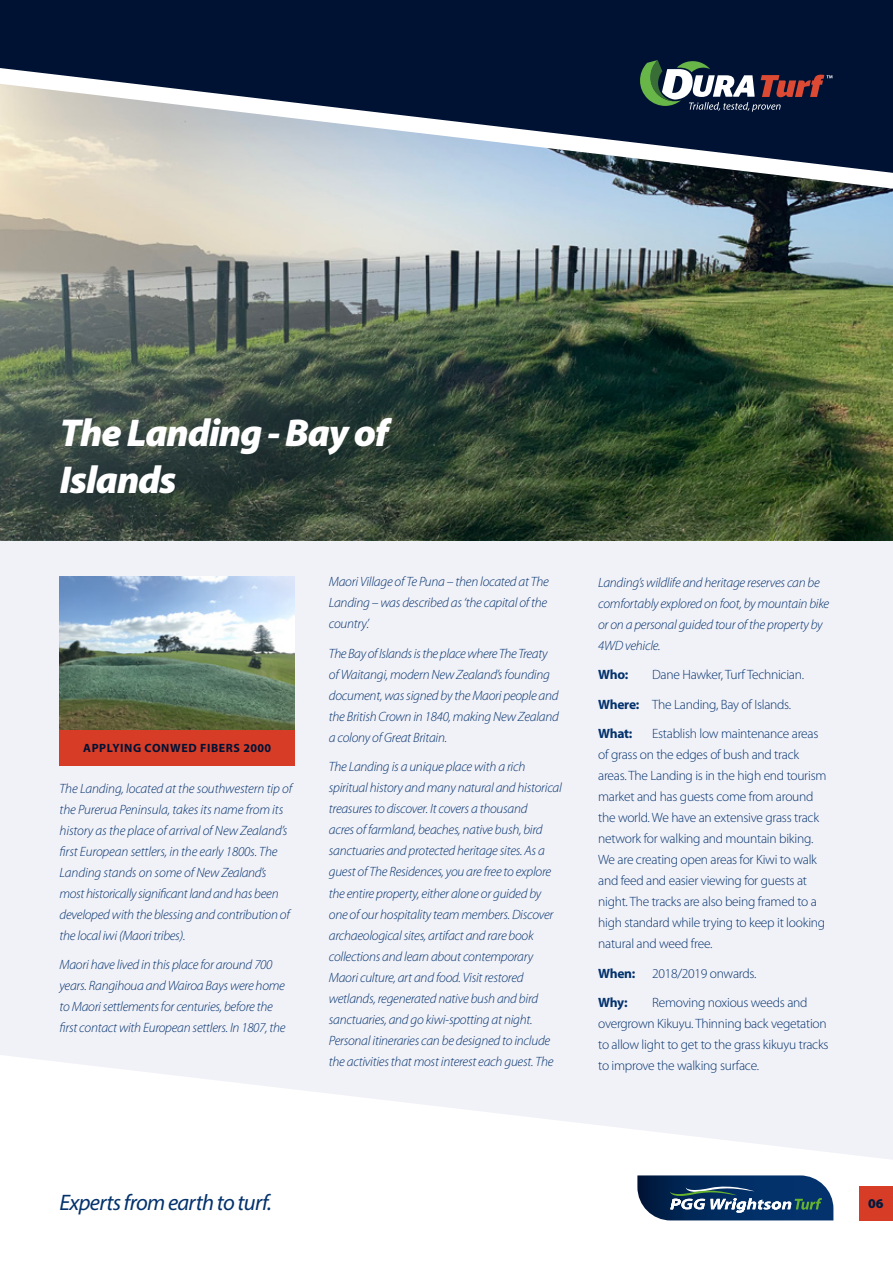
<style>
.page{position:relative;width:893px;height:1263px;background:#f1f1f8}
.page>*{position:absolute;margin:0;border:0;box-sizing:border-box;transform-origin:0 0}
.t1{font:italic 900 39px/46.8px "Myriad Pro";letter-spacing:-.03em;color:#fff}
.t2{font:italic 22.5px "Myriad Pro";letter-spacing:-.03em;color:#03326c}
.t3{font:italic 300 13.5px/21px "Myriad Pro";letter-spacing:-.02em;color:#03326c}
.t4{font:300 13.5px/21px "Myriad Pro";letter-spacing:-.02em;color:#03326c}
.t5{font:700 13.5px "Myriad Pro";color:#03326c}
.t6{font:900 13.5px "Myriad Pro";color:#021a3c}
.t7{font:700 12px "Myriad Pro";letter-spacing:.05em;color:#001234}
.s1{font-weight:700}
</style>
<div class="page">
<img style="left:0;top:189px;width:893px;height:132px">
<svg style="left:0;top:321px;width:893px;height:219px;background:#394c37"></svg>
<img style="left:60px;top:576px;width:235px;height:154px">
<div style="left:60px;top:730px;width:235px;height:35px;background:#d73c27"></div>
<svg style="left:0;top:1055px;width:893px;height:208px;fill:#fff"></svg>
<div style="left:859px;top:1186px;width:34px;height:34px;background:#d73c27"></div>
<svg style="left:637px;top:1175px;width:196px;height:45px;background:#2c4f75"></svg>
<svg style="left:0;top:173px;width:893px;height:16px;background:#a9afb0"></svg>
<svg style="left:0;top:0;width:893px;height:173px;background:#445168"></svg>
<svg style="left:637px;top:60px;width:195px;height:52px;background:#444c57"></svg>
<h1 class="t1" style="left:60px;top:408px;width:330px">The Landing - Bay of<br>Islands</h1>
<p class="t7" style="left:83px;top:740px;width:189px">APPLYING CONWED FIBERS 2000</p>
<p class="t3" style="left:60px;top:778px;width:234px">The Landing, located at the southwestern tip of the Purerua Peninsula, takes its name from its history as the place of arrival of New Zealand’s first European settlers, in the early 1800s. The Landing stands on some of New Zealand’s most historically significant land and has been developed with the blessing and contribution of the local iwi (Maori tribes).</p>
<p class="t3" style="left:60px;top:954px;width:228px">Maori have lived in this place for around 700 years. Rangihoua and Wairoa Bays were home to Maori settlements for centuries, before the first contact with European settlers. In 1807, the</p>
<p class="t3" style="left:329px;top:571px;width:222px">Maori Village of Te Puna – then located at The<br>Landing – was described as ‘the capital of the country’.</p>
<p class="t3" style="left:329px;top:643px;width:231px">The Bay of Islands is the place where The Treaty of Waitangi, modern New Zealand’s founding document, was signed by the Maori people and the British Crown in 1840, making New Zealand a colony of Great Britain.</p>
<p class="t3" style="left:329px;top:756px;width:234px">The Landing is a unique place with a rich spiritual history and many natural and historical treasures to discover. It covers a thousand<br>acres of farmland, beaches, native bush, bird sanctuaries and protected heritage sites. As a guest of The Residences, you are free to explore the entire property, either alone or guided by one of our hospitality team members. Discover archaeological sites, artifact and rare book collections and learn about contemporary Maori culture, art and food. Visit restored wetlands, regenerated native bush and bird sanctuaries, and go kiwi-spotting at night.<br>Personal itineraries can be designed to include the activities that most interest each guest. The</p>
<p class="t3" style="left:598px;top:571px;width:233px">Landing’s wildlife and heritage reserves can be comfortably explored on foot, by mountain bike or on a personal guided tour of the property by 4WD vehicle.</p>
<p class="t5" style="left:598px;top:666px;width:32px">Who:</p>
<p class="t4" style="left:598px;top:660px;width:207px;line-height:29.5px;text-indent:54px">Dane Hawker, Turf Technician.<br><span class="s1">Where:</span> The Landing, Bay of Islands.<br><span class="s1">What:</span></p>
<p class="t4" style="left:598px;top:723px;width:230px;text-indent:54px">Establish low maintenance areas of grass on the edges of bush and track areas. The Landing is in the high end tourism market and has guests come from around the world. We have an extensive grass track network for walking and mountain biking.<br>We are creating open areas for Kiwi to walk and feed and easier viewing for guests at night. The tracks are also being framed to a high standard while trying to keep it looking natural and weed free.</p>
<p class="t4" style="left:598px;top:958px;width:160px;line-height:29.5px"><span class="s1">When:</span> 2018/2019 onwards.<br><span class="s1">Why:</span></p>
<p class="t4" style="left:598px;top:992px;width:232px;text-indent:54px">Removing noxious weeds and overgrown Kikuyu. Thinning back vegetation to allow light to get to the grass kikuyu tracks to improve the walking surface.</p>
<h2 class="t2" style="left:60px;top:1188px;width:214px">Experts from earth to turf.</h2>
<p class="t6" style="left:868px;top:1194px;width:17px">06</p>
</div>
